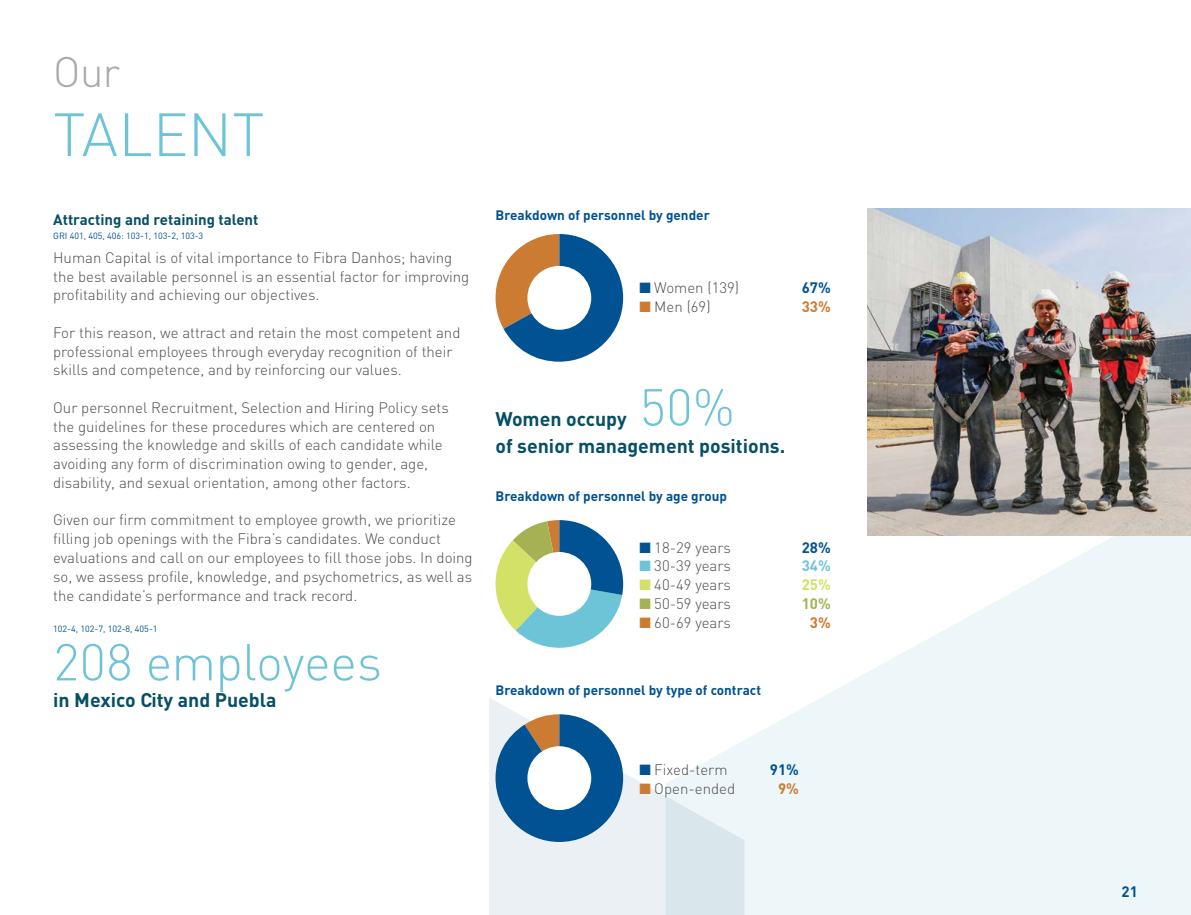
<style>
.page{position:relative;width:1191px;height:915px;background:#fff}
.page>*{position:absolute;margin:0;border:0;box-sizing:border-box;transform-origin:0 0}
.t1{font:300 60px "DIN";color:#6ec4d7}
.t2{font:300 51px "DIN";letter-spacing:-.01em;color:#6ec4d7}
.t3{font:300 42px "DIN";color:#a7a9ac}
.t4{font:700 19.5px "DIN";color:#064f64}
.t5{font:300 15px/18.8px "DIN";color:#4d4d4f}
.t6{font:700 15px "DIN";color:#064f64}
.t7{font:700 15px "DIN";color:#005293}
.t8{font:700 15px "DIN";color:#cc7b32}
.t9{font:700 15px "DIN";color:#6ec4d7}
.t10{font:700 15px "DIN";color:#d4e167}
.t11{font:700 15px "DIN";color:#a5b152}
.t12{font:700 13.5px "DIN";color:#005293}
.t13{font:9px "DIN";color:#005293}
.s1{color:#005293}
.s2{color:#cc7b32}
.s3{color:#6ec4d7}
.s4{color:#d4e167}
.s5{color:#a5b152}
</style>
<div class="page">
<svg style="left:744px;top:535px;width:447px;height:379px;fill:#edf6f8"></svg>
<svg style="left:489px;top:698px;width:255px;height:216px;fill:#eaf0f4"></svg>
<svg style="left:495px;top:234px;width:128px;height:127px"></svg>
<div style="left:527px;top:266px;width:64px;height:63px;background:#fff;border-radius:50%"></div>
<svg style="left:495px;top:520px;width:128px;height:128px"></svg>
<div style="left:527px;top:552px;width:64px;height:63px;background:#fff;border-radius:50%"></div>
<svg style="left:495px;top:714px;width:128px;height:127px"></svg>
<div style="left:527px;top:746px;width:64px;height:63px;background:#fff;border-radius:50%"></div>
<img style="left:867px;top:208px;width:324px;height:327px">
<h3 class="t3" style="left:53px;top:46px;width:68px">Our</h3>
<h1 class="t1" style="left:53px;top:97px;width:213px">TALENT</h1>
<p class="t6" style="left:53px;top:210px;width:207px">Attracting and retaining talent</p>
<p class="t13" style="left:53px;top:230px;width:152px">GRI 401, 405, 406: 103-1, 103-2, 103-3</p>
<p class="t5" style="left:53px;top:248px;width:418px">Human Capital is of vital importance to Fibra Danhos; having the best available personnel is an essential factor for improving profitability and achieving our objectives.</p>
<p class="t5" style="left:53px;top:323px;width:409px">For this reason, we attract and retain the most competent and professional employees through everyday recognition of their skills and competence, and by reinforcing our values.</p>
<p class="t5" style="left:53px;top:398px;width:397px">Our personnel Recruitment, Selection and Hiring Policy sets the guidelines for these procedures which are centered on assessing the knowledge and skills of each candidate while avoiding any form of discrimination owing to gender, age, disability, and sexual orientation, among other factors.</p>
<p class="t5" style="left:53px;top:510px;width:421px">Given our firm commitment to employee growth, we prioritize filling job openings with the Fibra’s candidates. We conduct evaluations and call on our employees to fill those jobs. In doing so, we assess profile, knowledge, and psychometrics, as well as the candidate’s performance and track record.</p>
<p class="t13" style="left:53px;top:623px;width:106px">102-4, 102-7, 102-8, 405-1</p>
<h2 class="t2" style="left:53px;top:630px;width:330px">208 employees</h2>
<h3 class="t4" style="left:53px;top:687px;width:225px">in Mexico City and Puebla</h3>
<p class="t12" style="left:495px;top:206px;width:216px">Breakdown of personnel by gender</p>
<p class="t5" style="left:639px;top:278px;width:101px"><span class="s1">■</span> Women (139)</p>
<p class="t7" style="left:802px;top:278px;width:31px">67%</p>
<p class="t5" style="left:639px;top:297px;width:73px"><span class="s2">■</span> Men (69)</p>
<p class="t8" style="left:802px;top:297px;width:31px">33%</p>
<h2 class="t2" style="left:640px;top:375px;width:97px">50%</h2>
<h3 class="t4" style="left:495px;top:432px;width:291px">of senior management positions.</h3>
<p class="t12" style="left:495px;top:487px;width:233px">Breakdown of personnel by age group</p>
<p class="t5" style="left:639px;top:537px;width:93px"><span class="s1">■</span> 18-29 years</p>
<p class="t7" style="left:802px;top:537px;width:31px">28%</p>
<p class="t5" style="left:639px;top:556px;width:93px"><span class="s3">■</span> 30-39 years</p>
<p class="t9" style="left:802px;top:556px;width:31px">34%</p>
<p class="t5" style="left:639px;top:575px;width:93px"><span class="s4">■</span> 40-49 years</p>
<p class="t10" style="left:802px;top:574px;width:31px">25%</p>
<p class="t5" style="left:639px;top:593px;width:93px"><span class="s5">■</span> 50-59 years</p>
<p class="t11" style="left:802px;top:593px;width:31px">10%</p>
<p class="t5" style="left:639px;top:612px;width:93px"><span class="s2">■</span> 60-69 years</p>
<p class="t8" style="left:810px;top:612px;width:22px">3%</p>
<h3 class="t4" style="left:495px;top:405px;width:133px">Women occupy</h3>
<p class="t12" style="left:495px;top:681px;width:267px">Breakdown of personnel by type of contract</p>
<p class="t5" style="left:639px;top:759px;width:90px"><span class="s1">■</span> Fixed-term</p>
<p class="t7" style="left:770px;top:759px;width:31px">91%</p>
<p class="t5" style="left:639px;top:778px;width:97px"><span class="s2">■</span> Open-ended</p>
<p class="t8" style="left:778px;top:778px;width:22px">9%</p>
<p class="t7" style="left:1121px;top:881px;width:18px">21</p>
</div>
